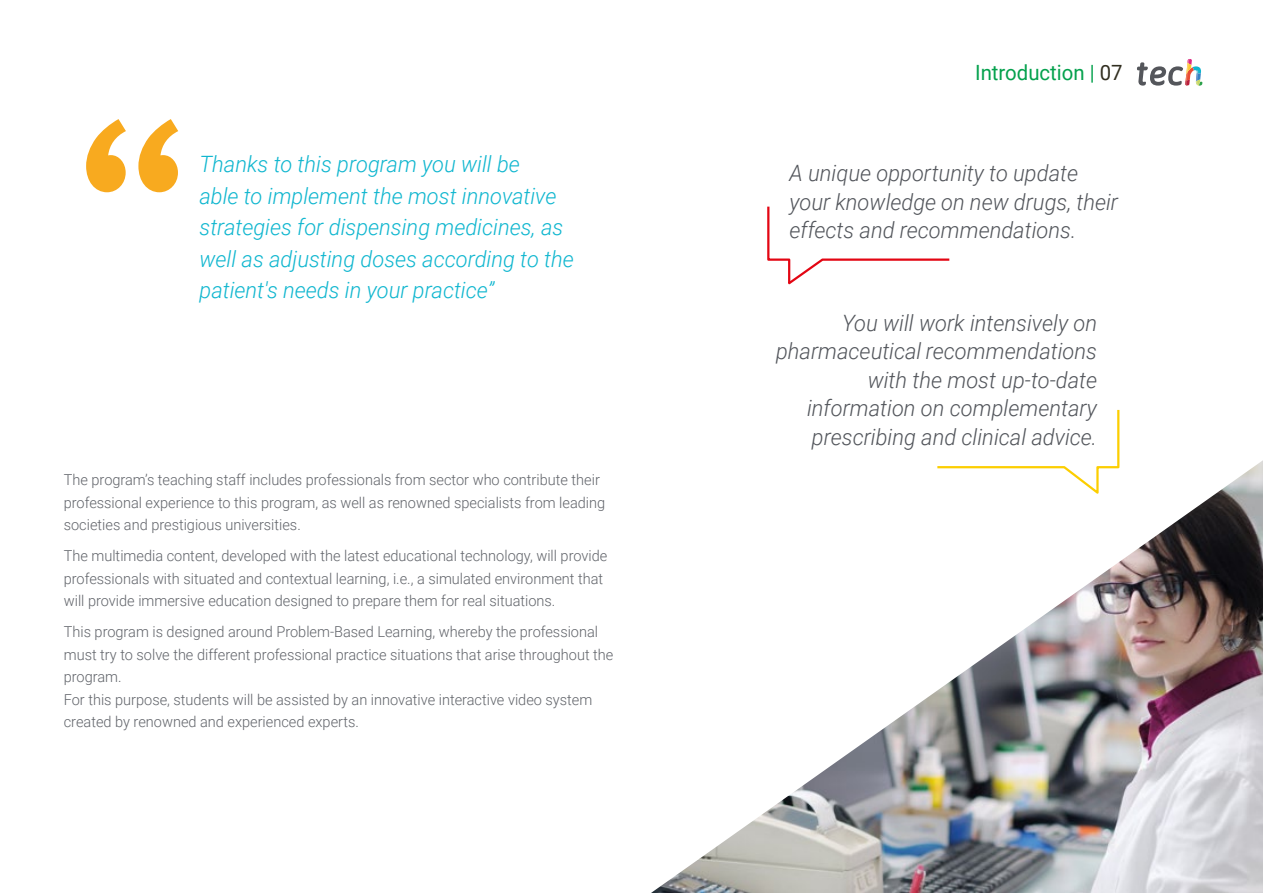
<style>
.page{position:relative;width:1263px;height:893px;background:#fff}
.page>*{position:absolute;margin:0;border:0;box-sizing:border-box;transform-origin:0 0}
.t1{font:italic 300 22.5px/28.5px "Roboto";color:#52555b;text-align:right}
.t2{font:italic 300 22.5px/31.5px "Roboto";color:#0fb6cf}
.t3{font:21px "Roboto";color:#04a14d}
.t4{font:300 15px/22.5px "Roboto";color:#61646a}
.s1{color:#312e20}
</style>
<div class="page">
<svg style="left:86px;top:119px;width:92px;height:73px"></svg>
<svg style="left:1117px;top:409px;width:3px;height:51px"></svg>
<svg style="left:767px;top:206px;width:183px;height:79px"></svg>
<img style="left:651px;top:460px;width:612px;height:433px">
<svg style="left:1137px;top:59px;width:65px;height:27px"></svg>
<h1 class="t2" style="left:199px;top:148px;width:376px">Thanks to this program you will be<br>able to implement the most innovative strategies for dispensing medicines, as well as adjusting doses according to the patient's needs in your practice”</h1>
<p class="t4" style="left:64px;top:468px;width:543px">The program’s teaching staff includes professionals from sector who contribute their professional experience to this program, as well as renowned specialists from leading societies and prestigious universities.</p>
<p class="t4" style="left:64px;top:544px;width:545px">The multimedia content, developed with the latest educational technology, will provide professionals with situated and contextual learning, i.e., a simulated environment that will provide immersive education designed to prepare them for real situations.</p>
<p class="t4" style="left:64px;top:620px;width:551px">This program is designed around Problem-Based Learning, whereby the professional must try to solve the different professional practice situations that arise throughout the program.<br>For this purpose, students will be assisted by an innovative interactive video system created by renowned and experienced experts.</p>
<h2 class="t3" style="left:975px;top:57px;width:149px">Introduction | <span class="s1">07</span></h2>
<h1 class="t1" style="left:789px;top:158px;width:330px;text-align:left">A unique opportunity to update your knowledge on new drugs, their effects and recommendations.</h1>
<h1 class="t1" style="left:776px;top:308px;width:323px">You will work intensively on pharmaceutical recommendations with the most up-to-date information on complementary prescribing and clinical advice.</h1>
</div>
